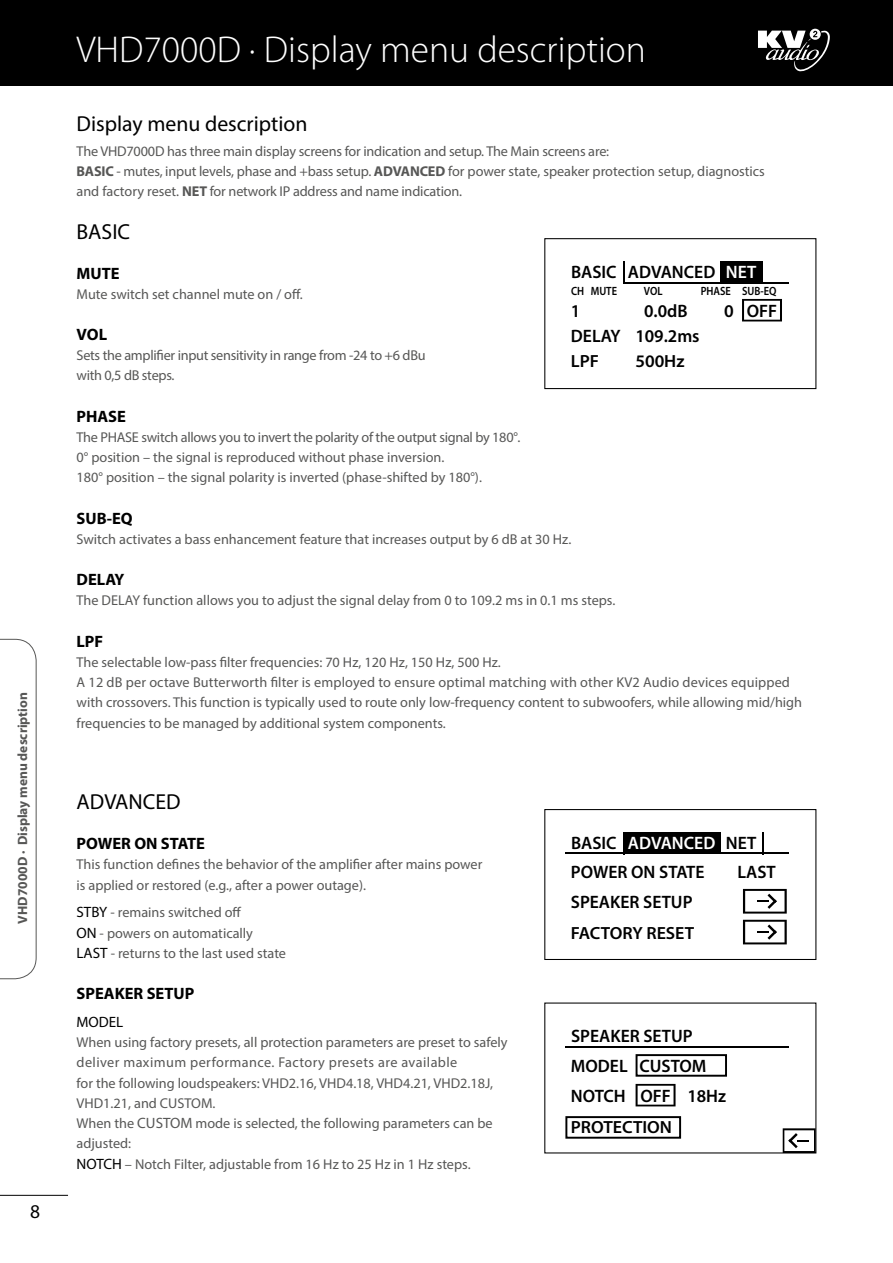
<style>
.page{position:relative;width:893px;height:1263px;background:#fff}
.page>*{position:absolute;margin:0;border:0;box-sizing:border-box;transform-origin:0 0}
.t1{font:300 37.5px "Myriad Pro";color:#fff}
.t2{font:21.75px "Myriad Pro";color:#000}
.t3{font:19.5px "Myriad Pro";color:#000}
.t4{font:600 18px "Myriad Pro";color:#000}
.t5{font:600 17.7px "Myriad Pro";color:#000}
.t6{font:700 16.5px "Myriad Pro";color:#000}
.t7{font:15px "Myriad Pro";color:#000}
.t8{font:14.25px/20.2px "Myriad Pro";color:#575756}
.t9{font:14.25px/20.2px "Myriad Pro";letter-spacing:-.02em;color:#575756}
.t10{font:700 13.5px "Myriad Pro";color:#575756}
.t11{font:600 12px "Myriad Pro";color:#000;scale:.87 1}
.s1{font-weight:700}
.s2{color:#fff}
.s3{font-size:15px;color:#000}
.s4{font-size:15px}
</style>
<div class="page">
<div style="left:0;top:0;width:893px;height:85px;background:#000"></div>
<svg style="left:758px;top:29px;width:72px;height:43px"></svg>
<hr style="left:623px;top:261px;width:2px;height:22px;background:#000">
<hr style="left:624px;top:282px;width:165px;height:1px;background:#000">
<div style="left:720px;top:261px;width:43px;height:21px;background:#000"></div>
<svg style="left:742px;top:299px;width:40px;height:22px"></svg>
<div style="left:544px;top:238px;width:272px;height:151px;border:1px solid #000"></div>
<div style="left:623px;top:832px;width:98px;height:21px;background:#000"></div>
<hr style="left:566px;top:853px;width:223px;height:1px;background:#000">
<div style="left:544px;top:809px;width:272px;height:151px;border:1px solid #000"></div>
<hr style="left:762px;top:832px;width:2px;height:22px;background:#000">
<svg style="left:743px;top:889px;width:44px;height:24px"></svg>
<svg style="left:743px;top:920px;width:44px;height:24px"></svg>
<hr style="left:566px;top:1046px;width:223px;height:2px;background:#000">
<svg style="left:783px;top:1128px;width:33px;height:25px"></svg>
<svg style="left:636px;top:1084px;width:39px;height:22px"></svg>
<div style="left:636px;top:1054px;width:91px;height:23px;border:2px solid #000"></div>
<div style="left:565px;top:1116px;width:116px;height:23px;border:2px solid #000"></div>
<svg style="left:0;top:639px;width:37px;height:340px"></svg>
<hr style="left:0;top:1195px;width:68px;height:1px;background:#000">
<p class="t10" style="left:14px;top:924px;width:233px;rotate:-90deg">VHD7000D · Display menu description</p>
<h3 class="t3" style="left:30px;top:1199px;width:12px">8</h3>
<h1 class="t1" style="left:77px;top:27px;width:571px">VHD7000D · Display menu description</h1>
<h2 class="t2" style="left:77px;top:110px;width:233px">Display menu description</h2>
<p class="t8" style="left:77px;top:141px;width:690px">The VHD7000D has three main display screens for indication and setup. The Main screens are:<br><span class="s1">BASIC</span> - mutes, input levels, phase and +bass setup. <span class="s1">ADVANCED</span> for power state, speaker protection setup, diagnostics and factory reset. <span class="s1">NET</span> for network IP address and name indication.</p>
<h2 class="t2" style="left:77px;top:218px;width:55px">BASIC</h2>
<p class="t6" style="left:77px;top:263px;width:45px">MUTE</p>
<p class="t8" style="left:77px;top:284px;width:228px">Mute switch set channel mute on / off.</p>
<p class="t6" style="left:77px;top:323px;width:32px">VOL</p>
<p class="t9" style="left:77px;top:345px;width:351px">Sets the amplifier input sensitivity in range from -24 to +6 dBu with 0,5 dB steps.</p>
<p class="t6" style="left:77px;top:405px;width:51px">PHASE</p>
<p class="t8" style="left:77px;top:427px;width:445px">The PHASE switch allows you to invert the polarity of the output signal by 180°.<br>0° position – the signal is reproduced without phase inversion.<br>180° position – the signal polarity is inverted (phase-shifted by 180°).</p>
<p class="t6" style="left:77px;top:507px;width:58px">SUB-EQ</p>
<p class="t8" style="left:77px;top:529px;width:496px">Switch activates a bass enhancement feature that increases output by 6 dB at 30 Hz.</p>
<p class="t6" style="left:77px;top:569px;width:50px">DELAY</p>
<p class="t8" style="left:77px;top:590px;width:540px">The DELAY function allows you to adjust the signal delay from 0 to 109.2 ms in 0.1 ms steps.</p>
<p class="t6" style="left:77px;top:630px;width:28px">LPF</p>
<p class="t8" style="left:77px;top:652px;width:727px">The selectable low-pass filter frequencies: 70 Hz, 120 Hz, 150 Hz, 500 Hz.<br>A 12 dB per octave Butterworth filter is employed to ensure optimal matching with other KV2 Audio devices equipped with crossovers. This function is typically used to route only low-frequency content to subwoofers, while allowing mid/high frequencies to be managed by additional system components.</p>
<p class="t4" style="left:571px;top:260px;width:187px">BASIC ADVANCED <span class="s2">NET</span></p>
<p class="t11" style="left:571px;top:284px;width:54px">CH MUTE</p>
<p class="t11" style="left:644px;top:284px;width:23px">VOL</p>
<p class="t11" style="left:701px;top:284px;width:89px">PHASE SUB-EQ</p>
<p class="t4" style="left:571px;top:299px;width:11px">1</p>
<p class="t4" style="left:644px;top:299px;width:45px">0.0dB</p>
<p class="t4" style="left:724px;top:299px;width:54px">0 OFF</p>
<p class="t4" style="left:571px;top:325px;width:130px">DELAY 109.2ms</p>
<p class="t5" style="left:571px;top:350px;width:30px">LPF</p>
<p class="t5" style="left:635px;top:350px;width:51px">500Hz</p>
<h2 class="t2" style="left:77px;top:788px;width:106px">ADVANCED</h2>
<p class="t6" style="left:77px;top:833px;width:130px">POWER ON STATE</p>
<p class="t8" style="left:77px;top:854px;width:407px">This function defines the behavior of the amplifier after mains power is applied or restored (e.g., after a power outage).</p>
<p class="t8" style="left:77px;top:902px;width:211px"><span class="s3">STBY</span> - remains switched off<br><span class="s3">ON</span> - powers on automatically<br><span class="s3">LAST</span> - returns to the last used state</p>
<p class="t6" style="left:77px;top:983px;width:119px">SPEAKER SETUP</p>
<p class="t7" style="left:77px;top:1013px;width:48px">MODEL</p>
<p class="t8" style="left:77px;top:1032px;width:432px">When using factory presets, all protection parameters are preset to safely deliver maximum performance. Factory presets are available<br>for the following loudspeakers: VHD2.16, VHD4.18, VHD4.21, VHD2.18J, VHD1.21, and CUSTOM.<br>When the <span class="s4">CUSTOM</span> mode is selected, the following parameters can be adjusted:<br><span class="s3">NOTCH</span> – Notch Filter, adjustable from 16 Hz to 25 Hz in 1 Hz steps.</p>
<p class="t4" style="left:571px;top:831px;width:187px">BASIC <span class="s2">ADVANCED</span> NET</p>
<p class="t4" style="left:571px;top:861px;width:135px">POWER ON STATE</p>
<p class="t4" style="left:737px;top:861px;width:40px">LAST</p>
<p class="t4" style="left:571px;top:890px;width:123px">SPEAKER SETUP</p>
<p class="t5" style="left:571px;top:922px;width:125px">FACTORY RESET</p>
<p class="t4" style="left:571px;top:1025px;width:123px">SPEAKER SETUP</p>
<p class="t4" style="left:571px;top:1054px;width:58px">MODEL</p>
<p class="t4" style="left:639px;top:1055px;width:69px">CUSTOM</p>
<p class="t4" style="left:640px;top:1084px;width:32px">OFF</p>
<p class="t4" style="left:571px;top:1084px;width:56px">NOTCH</p>
<p class="t4" style="left:687px;top:1084px;width:40px">18Hz</p>
<p class="t5" style="left:571px;top:1116px;width:103px">PROTECTION</p>
</div>
